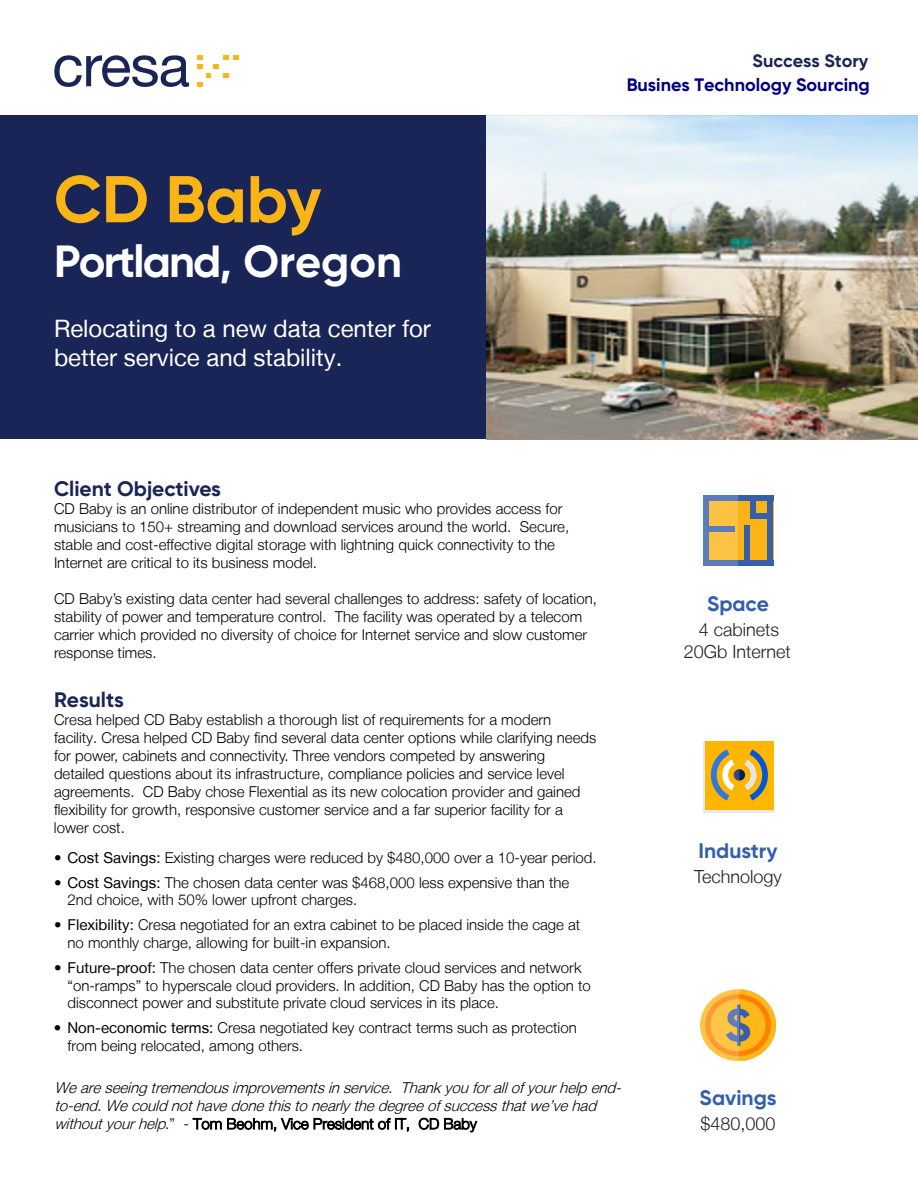
<style>
.page{position:relative;width:918px;height:1188px;background:#fff}
.page>*{position:absolute;margin:0;border:0;box-sizing:border-box;transform-origin:0 0}
.t1{font:700 66px "Gilroy";color:#fbb416}
.t2{font:700 45px "Gilroy";letter-spacing:-.04em;color:#fff}
.t3{font:24px/28.8px "Helvetica Neue LT";color:#fff}
.t4{font:700 21px "Gilroy";color:#1a2557}
.t5{font:700 21px "Gilroy";color:#355eab}
.t6{font:300 18px/21.6px "Helvetica Neue LT";color:#231f20;text-align:center}
.t7{font:700 18px "Gilroy";color:#000080}
.t8{font:700 18px "Gilroy";color:#1a2557}
.t9{font:300 15px/18px "Helvetica Neue LT";color:#000}
.t10{font:italic 300 15px/18px "Helvetica Neue LT";color:#000}
.s1{font-weight:400}
.s2{font-style:normal}
</style>
<div class="page">
<div style="left:0;top:116px;width:918px;height:324px;background:#1a2557"></div>
<svg style="left:703px;top:743px;width:70px;height:70px"></svg>
<svg style="left:54px;top:55px;width:135px;height:32px"></svg>
<svg style="left:198px;top:55px;width:20px;height:32px"></svg>
<svg style="left:224px;top:55px;width:4px;height:5px"></svg>
<svg style="left:224px;top:73px;width:4px;height:5px"></svg>
<svg style="left:234px;top:55px;width:4px;height:5px"></svg>
<div style="left:703px;top:496px;width:70px;height:70px;background:#fbb416"></div>
<div style="left:703px;top:496px;width:70px;height:5px;background:#355eab"></div>
<div style="left:768px;top:496px;width:5px;height:70px;background:#355eab"></div>
<div style="left:703px;top:560px;width:70px;height:6px;background:#355eab"></div>
<div style="left:744px;top:525px;width:5px;height:41px;background:#355eab"></div>
<div style="left:750px;top:496px;width:5px;height:20px;background:#355eab"></div>
<div style="left:750px;top:513px;width:21px;height:6px;background:#355eab"></div>
<img style="left:701px;top:990px;width:74px;height:70px">
<svg style="left:703px;top:496px;width:35px;height:70px;background:#c0a86e"></svg>
<div style="left:705px;top:741px;width:69px;height:68px;background:#ffb600"></div>
<svg style="left:734px;top:769px;width:11px;height:12px"></svg>
<svg style="left:745px;top:749px;width:23px;height:52px"></svg>
<svg style="left:710px;top:749px;width:29px;height:52px"></svg>
<img style="left:486px;top:115px;width:432px;height:324px">
<p class="t8" style="left:753px;top:49px;width:117px">Success Story</p>
<p class="t1" style="left:54px;top:158px;width:269px">CD Baby</p>
<p class="t2" style="left:54px;top:235px;width:350px">Portland, Oregon</p>
<p class="t3" style="left:54px;top:313px;width:378px">Relocating to a new data center for better service and stability.</p>
<p class="t7" style="left:627px;top:74px;width:245px">Busines Technology Sourcing</p>
<p class="t4" style="left:54px;top:475px;width:168px">Client Objectives</p>
<p class="t9" style="left:54px;top:499px;width:517px">CD Baby is an online distributor of independent music who provides access for musicians to 150+ streaming and download services around the world. Secure, stable and cost-effective digital storage with lightning quick connectivity to the Internet are critical to its business model.</p>
<p class="t9" style="left:54px;top:589px;width:544px">CD Baby’s existing data center had several challenges to address: safety of location, stability of power and temperature control. The facility was operated by a telecom carrier which provided no diversity of choice for Internet service and slow customer response times.</p>
<p class="t4" style="left:54px;top:687px;width:72px">Results</p>
<p class="t9" style="left:54px;top:710px;width:544px">Cresa helped CD Baby establish a thorough list of requirements for a modern facility. Cresa helped CD Baby find several data center options while clarifying needs for power, cabinets and connectivity. Three vendors competed by answering detailed questions about its infrastructure, compliance policies and service level agreements. CD Baby chose Flexential as its new colocation provider and gained flexibility for growth, responsive customer service and a far superior facility for a lower cost.</p>
<p class="t9" style="left:54px;top:848px;width:544px"><span class="s1">• Cost Savings:</span> Existing charges were reduced by $480,000 over a 10-year period.</p>
<p class="t9" style="left:68px;top:873px;width:503px;text-indent:-14px"><span class="s1">• Cost Savings:</span> The chosen data center was $468,000 less expensive than the<br>2nd choice, with 50% lower upfront charges.</p>
<p class="t9" style="left:68px;top:916px;width:514px;text-indent:-14px"><span class="s1">• Flexibility:</span> Cresa negotiated for an extra cabinet to be placed inside the cage at no monthly charge, allowing for built-in expansion.</p>
<p class="t9" style="left:67px;top:958px;width:525px;text-indent:-13px"><span class="s1">• Future-proof:</span> The chosen data center offers private cloud services and network “on-ramps” to hyperscale cloud providers. In addition, CD Baby has the option to disconnect power and substitute private cloud services in its place.</p>
<p class="t9" style="left:67px;top:1019px;width:511px;text-indent:-14px"><span class="s1">• Non-economic terms:</span> Cresa negotiated key contract terms such as protection from being relocated, among others.</p>
<p class="t5" style="left:707px;top:591px;width:63px">Space</p>
<p class="t6" style="left:684px;top:619px;width:109px">4 cabinets<br>20Gb Internet</p>
<p class="t5" style="left:698px;top:837px;width:81px">Industry</p>
<p class="t6" style="left:694px;top:865px;width:89px">Technology</p>
<p class="t10" style="left:54px;top:1078px;width:572px">Weareseeingtremendousimprovementsinservice. Thankyouforallofyourhelpend&shy;to-end.Wecouldnothavedonethistonearly thedegreeofsuccessthatwe’vehad withoutyourhelp<span class="s2">.” - Tom Beohm, Vice President of IT, CD Baby</span></p>
<p class="t5" style="left:699px;top:1084px;width:79px">Savings</p>
<p class="t6" style="left:700px;top:1113px;width:77px">$480,000</p>
</div>
